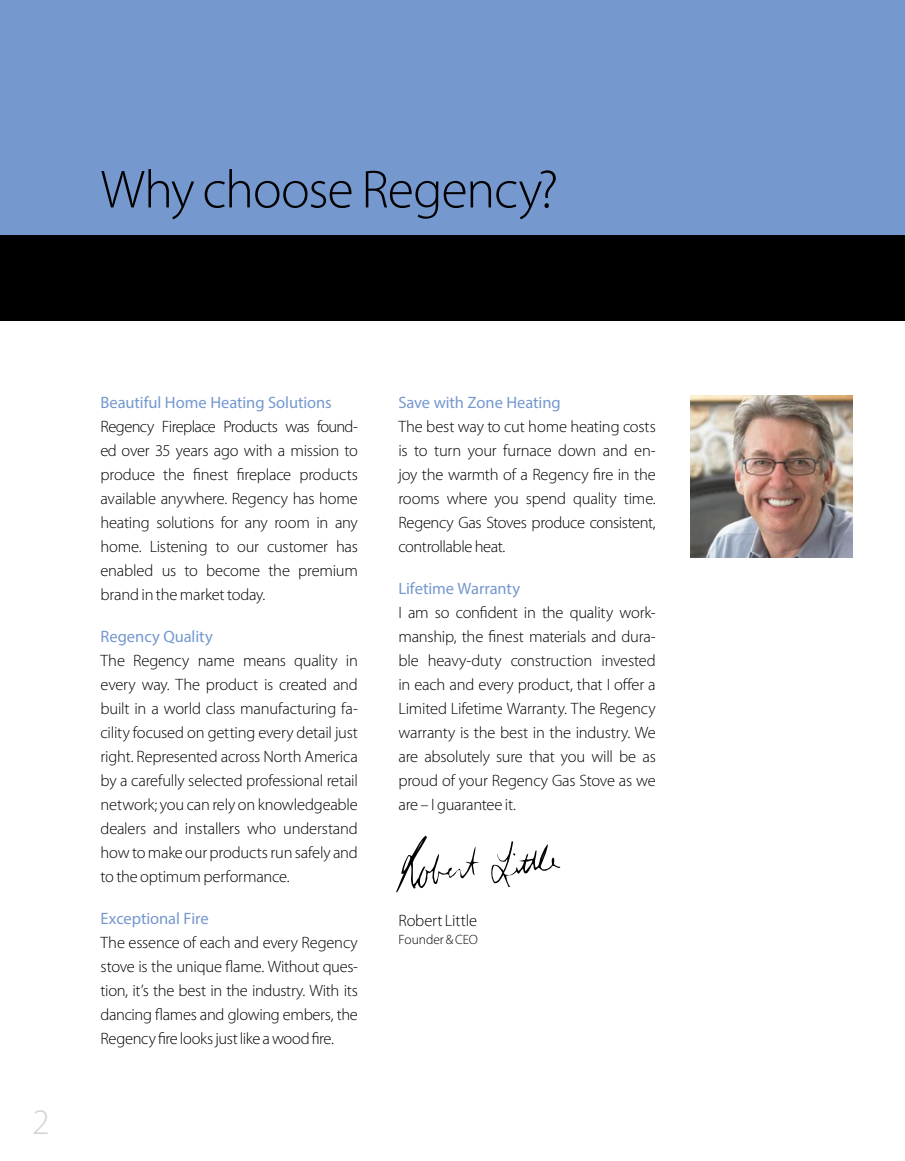
<style>
.page{position:relative;width:905px;height:1161px;background:#fff}
.page>*{position:absolute;margin:0;border:0;box-sizing:border-box;transform-origin:0 0}
.t1{font:300 54px "Myriad Pro";letter-spacing:-.02em;color:#000}
.t2{font:300 36px "Myriad Pro";color:#d1d3d4}
.t3{font:300 16.5px/24px "Myriad Pro";letter-spacing:-.015em;color:#000;text-align:justify}
.t4{font:16.5px "Myriad Pro";letter-spacing:-.005em;color:#7598cf}
.t5{font:300 13.5px "Myriad Pro";letter-spacing:-.005em;color:#000}
</style>
<div class="page">
<img style="left:690px;top:396px;width:162px;height:162px">
<div style="left:0;top:234px;width:904px;height:87px;background:#000"></div>
<div style="left:0;top:0;width:904px;height:234px;background:#7598cf"></div>
<svg style="left:396px;top:836px;width:164px;height:57px"></svg>
<h1 class="t1" style="left:100px;top:157px;width:459px">Why choose Regency?</h1>
<h2 class="t2" style="left:32px;top:1100px;width:19px">2</h2>
<p class="t4" style="left:100px;top:392px;width:233px">Beautiful Home Heating Solutions</p>
<p class="t3" style="left:100px;top:414px;width:259px">Regency Fireplace Products was found&shy;ed over 35 years ago with a mission to produce the finest fireplace products available anywhere. Regency has home heating solutions for any room in any home. Listening to our customer has enabled us to become the premium brand in the market today.</p>
<p class="t4" style="left:100px;top:626px;width:114px">Regency Quality</p>
<p class="t3" style="left:100px;top:648px;width:259px">The Regency name means quality in every way. The product is created and built in a world class manufacturing fa&shy;cility focused on getting every detail just right. Represented across North America by a carefully selected professional retail network; you can rely on knowledgeable dealers and installers who understand how to make our products run safely and to the optimum performance.</p>
<p class="t4" style="left:100px;top:908px;width:110px">Exceptional Fire</p>
<p class="t3" style="left:100px;top:931px;width:259px">The essence of each and every Regency stove is the unique flame. Without ques&shy;tion, it’s the best in the industry. With its dancing flames and glowing embers, the Regency fire looks just like a wood fire.</p>
<p class="t4" style="left:398px;top:393px;width:164px">Save with Zone Heating</p>
<p class="t3" style="left:398px;top:415px;width:259px">The best way to cut home heating costs is to turn your furnace down and en&shy;joy the warmth of a Regency fire in the rooms where you spend quality time.<br>Regency Gas Stoves produce consistent, controllable heat.</p>
<p class="t4" style="left:398px;top:579px;width:123px">Lifetime Warranty</p>
<p class="t3" style="left:398px;top:601px;width:259px">I am so confident in the quality work&shy;manship, the finest materials and dura&shy;ble heavy-duty construction invested in each and every product, that I offer a Limited Lifetime Warranty. The Regency warranty is the best in the industry. We are absolutely sure that you will be as proud of your Regency Gas Stove as we are – I guarantee it.</p>
<p class="t3" style="left:398px;top:908px;width:80px">Robert Little</p>
<p class="t5" style="left:398px;top:931px;width:81px">Founder &amp; CEO</p>
</div>
